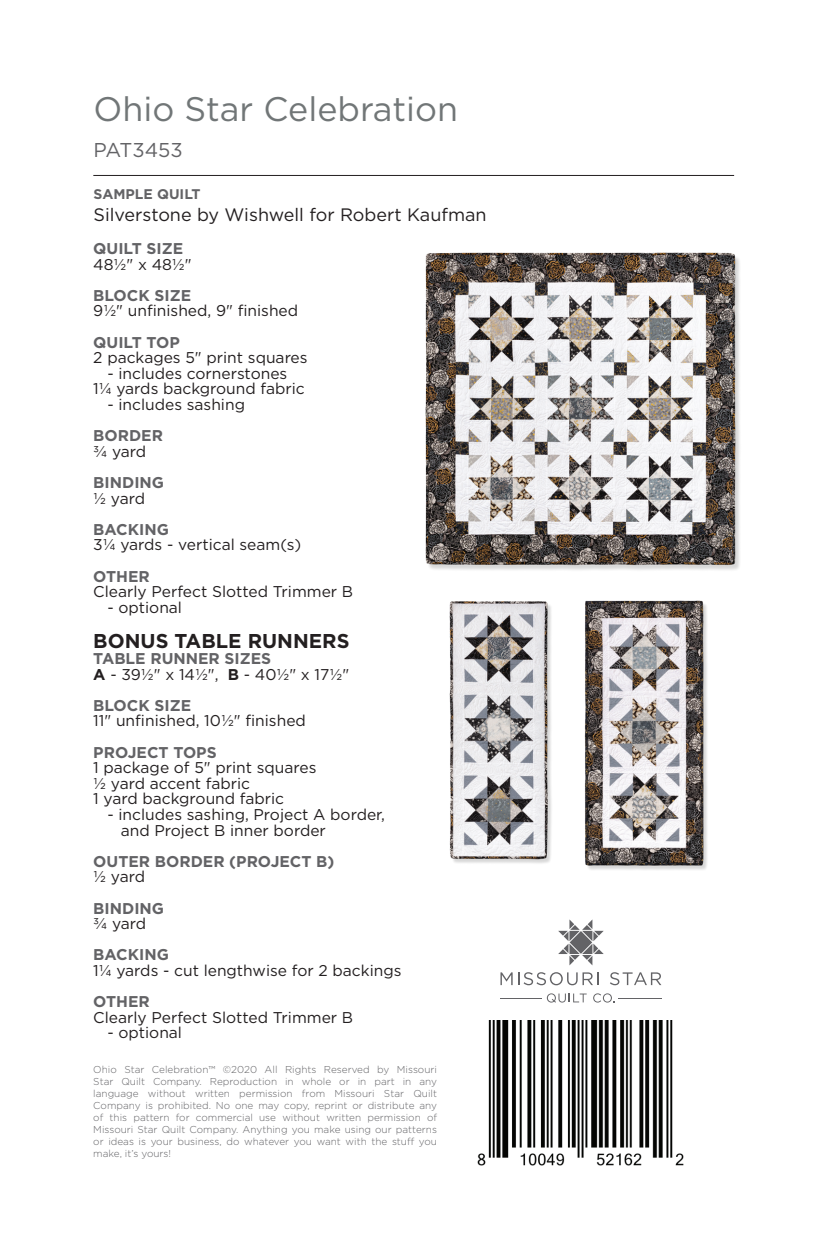
<style>
.page{position:relative;width:828px;height:1260px;background:#fff}
.page>*{position:absolute;margin:0;border:0;box-sizing:border-box;transform-origin:0 0}
.t1{font:34px "Gotham";color:#717677}
.t2{font:700 20px "Gotham";color:#231f20}
.t3{font:20px "Gotham";letter-spacing:-.005em;color:#636366}
.t4{font:18px "Gotham";color:#231f20}
.t5{font:15.6px/15.6px "Gotham";color:#231f20}
.t6{font:700 15.6px "Gotham";color:#636366}
.t7{font:700 14px "Gotham";color:#636366}
.t8{font:300 10px/12px "Gotham";color:#636366;text-align:justify}
.s1{font-weight:700;color:#636366}
.s2{font-weight:700}
</style>
<div class="page">
<img style="left:477px;top:1021px;width:207px;height:145px">
<hr style="left:93px;top:175px;width:641px;height:1px;background:#231f20">
<svg style="left:500px;top:972px;width:99px;height:13px"></svg>
<svg style="left:610px;top:972px;width:51px;height:13px"></svg>
<hr style="left:500px;top:998px;width:42px;height:1px;background:#636366">
<hr style="left:618px;top:998px;width:43px;height:1px;background:#636366">
<svg style="left:547px;top:993px;width:40px;height:10px"></svg>
<svg style="left:593px;top:993px;width:22px;height:10px"></svg>
<svg style="left:558px;top:919px;width:46px;height:46px"></svg>
<img style="left:425px;top:252px;width:315px;height:318px">
<img style="left:584px;top:600px;width:123px;height:270px">
<img style="left:449px;top:601px;width:103px;height:262px">
<h1 class="t1" style="left:94px;top:87px;width:366px">Ohio Star Celebration</h1>
<p class="t3" style="left:94px;top:137px;width:91px">PAT3453</p>
<p class="t7" style="left:94px;top:185px;width:109px">SAMPLE QUILT</p>
<p class="t4" style="left:94px;top:203px;width:395px">Silverstone by Wishwell for Robert Kaufman</p>
<p class="t6" style="left:93px;top:238px;width:91px">QUILT SIZE</p>
<p class="t5" style="left:93px;top:256px;width:100px">48½" x 48½"</p>
<p class="t6" style="left:93px;top:285px;width:99px">BLOCK SIZE</p>
<p class="t5" style="left:93px;top:303px;width:206px">91/2" unfinished, 9" finished</p>
<p class="t6" style="left:93px;top:332px;width:88px">QUILT TOP</p>
<p class="t5" style="left:93px;top:350px;width:216px">2 packages 5" print squares</p>
<p class="t5" style="left:93px;top:365px;width:213px;text-align:center">- includes cornerstones<br>11/4 yards background fabric</p>
<p class="t5" style="left:107px;top:396px;width:139px">- includes sashing</p>
<p class="t6" style="left:93px;top:425px;width:71px">BORDER</p>
<p class="t5" style="left:93px;top:443px;width:54px">3/4 yard</p>
<p class="t6" style="left:93px;top:472px;width:72px">BINDING</p>
<p class="t5" style="left:93px;top:490px;width:53px">1/2 yard</p>
<p class="t6" style="left:93px;top:519px;width:77px">BACKING</p>
<p class="t5" style="left:93px;top:537px;width:209px">31/4 yards - vertical seam(s)</p>
<p class="t6" style="left:93px;top:566px;width:58px">OTHER</p>
<p class="t5" style="left:93px;top:584px;width:261px">Clearly Perfect Slotted Trimmer B</p>
<p class="t5" style="left:107px;top:599px;width:76px">- optional</p>
<p class="t2" style="left:93px;top:628px;width:258px">BONUS TABLE RUNNERS</p>
<p class="t5" style="left:93px;top:650px;width:257px"><span class="s1">TABLE RUNNER SIZES<br></span><span class="s2">A</span> - 39½" x 14½", <span class="s2">B</span> - 40½" x 17½"</p>
<p class="t6" style="left:93px;top:695px;width:99px">BLOCK SIZE</p>
<p class="t5" style="left:93px;top:713px;width:214px">11" unfinished, 10½" finished</p>
<p class="t6" style="left:93px;top:742px;width:125px">PROJECT TOPS</p>
<p class="t5" style="left:93px;top:760px;width:225px">1 package of 5" print squares ½ yard accent fabric<br>1 yard background fabric</p>
<p class="t5" style="left:121px;top:806px;width:266px;text-indent:-13px">- includes sashing, Project A border, and Project B inner border</p>
<p class="t6" style="left:93px;top:851px;width:243px">OUTER BORDER (PROJECT B)</p>
<p class="t5" style="left:93px;top:869px;width:53px">½ yard</p>
<p class="t6" style="left:93px;top:898px;width:72px">BINDING</p>
<p class="t5" style="left:93px;top:916px;width:54px">¾ yard</p>
<p class="t6" style="left:93px;top:945px;width:77px">BACKING</p>
<p class="t5" style="left:93px;top:962px;width:310px">1¼ yards - cut lengthwise for 2 backings</p>
<p class="t6" style="left:93px;top:991px;width:58px">OTHER</p>
<p class="t5" style="left:93px;top:1009px;width:261px">Clearly Perfect Slotted Trimmer B</p>
<p class="t5" style="left:107px;top:1025px;width:76px">- optional</p>
<p class="t8" style="left:93px;top:1063px;width:345px">Ohio Star Celebration™ ©2020 All Rights Reserved by Missouri Star Quilt Company. Reproduction in whole or in part in any language without written permission from Missouri Star Quilt Company is prohibited. No one may copy, reprint or distribute any of this pattern for commercial use without written permission of Missouri Star Quilt Company. Anything you make using our patterns or ideas is your business, do whatever you want with the stuff you make, it’s yours!</p>
</div>
